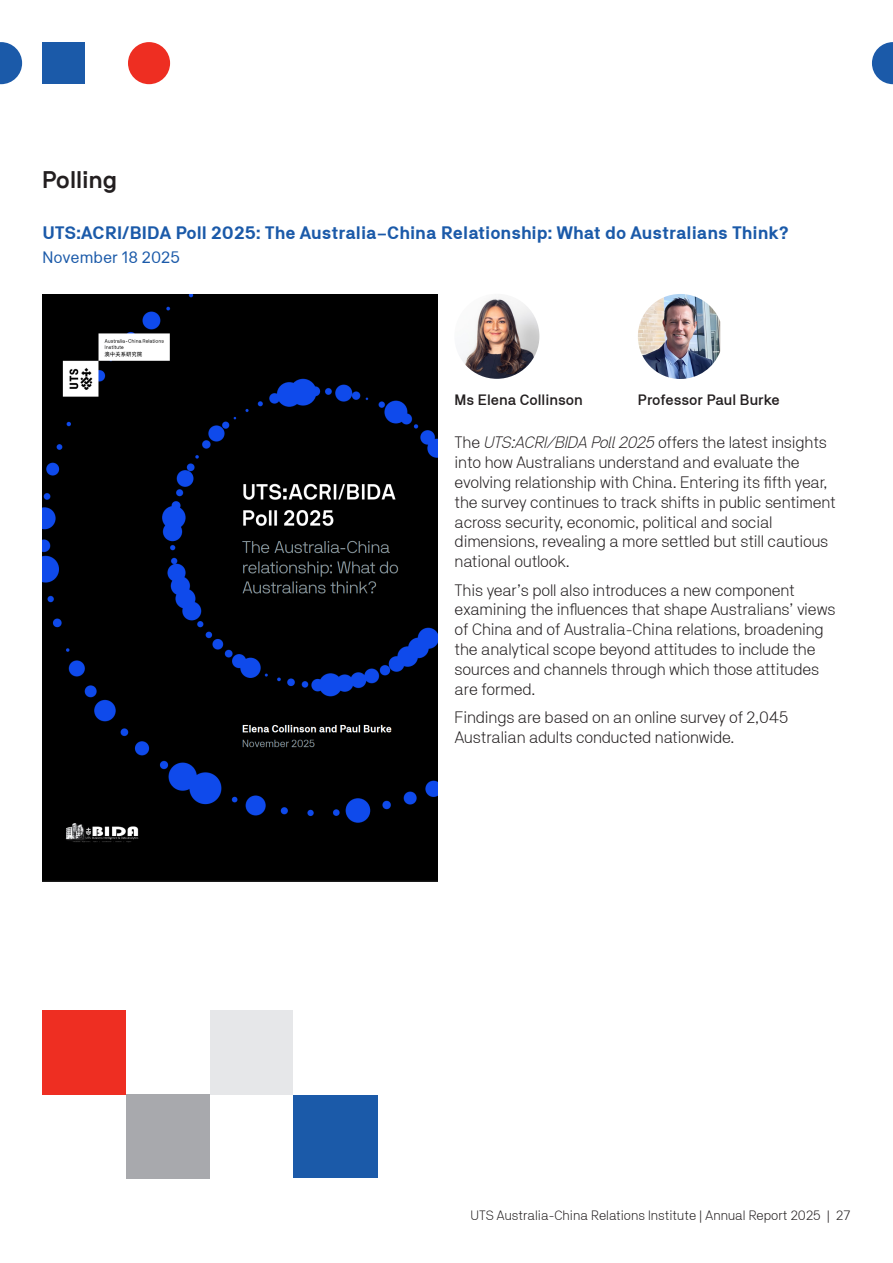
<style>
.page{position:relative;width:893px;height:1263px;background:#fff}
.page>*{position:absolute;margin:0;border:0;box-sizing:border-box;transform-origin:0 0}
.UTS_Heading_2{font:700 24px "NB International Pro";color:#231f20}
.UTS_Heading_3{font:700 18px "NB Akademie Std";color:#1b5aa9}
.UTS_Body_Copy{font:300 16.5px/19.8px "NB Akademie Std";letter-spacing:-.01em;color:#231f20}
.UTS_Heading_3-2{font:16.5px "NB Akademie Std";color:#1b5aa9}
.UTS_Body_Copy-2{font:500 15px "NB Akademie Std";color:#231f20}
.t1{font:300 13.5px "NB Akademie Std";color:#231f20}
.s1{font-style:italic}
</style>
<div class="page">
<img style="left:43px;top:294px;width:395px;height:587px">
<img style="left:454px;top:294px;width:85px;height:85px;border-radius:43px">
<img style="left:638px;top:294px;width:82px;height:85px">
<div style="left:210px;top:1010px;width:84px;height:84px;background:#e6e7e9"></div>
<div style="left:126px;top:1094px;width:84px;height:85px;background:#a8a9ad"></div>
<div style="left:43px;top:1010px;width:83px;height:84px;background:#ee2e22"></div>
<div style="left:294px;top:1095px;width:84px;height:82px;background:#1b5aa9"></div>
<div style="left:43px;top:43px;width:42px;height:41px;background:#1b5aa9"></div>
<div style="left:128px;top:42px;width:42px;height:42px;background:#ee2e22;border-radius:50%"></div>
<svg style="left:872px;top:42px;width:21px;height:42px"></svg>
<svg style="left:0;top:42px;width:22px;height:42px"></svg>
<p class="UTS_Heading_2" style="left:43px;top:165px;width:77px">Polling</p>
<p class="UTS_Heading_3" style="left:43px;top:222px;width:747px">UTS:ACRI/BIDA Poll 2025: The Australia–China Relationship: What do Australians Think?</p>
<p class="UTS_Heading_3-2" style="left:43px;top:248px;width:139px">November 18 2025</p>
<p class="UTS_Body_Copy-2" style="left:455px;top:391px;width:130px">Ms Elena Collinson</p>
<p class="UTS_Body_Copy" style="left:455px;top:432px;width:383px">The <span class="s1">UTS:ACRI/BIDA Poll 2025</span> offers the latest insights into how Australians understand and evaluate the evolving relationship with China. Entering its fifth year, the survey continues to track shifts in public sentiment across security, economic, political and social dimensions, revealing a more settled but still cautious national outlook.</p>
<p class="UTS_Body_Copy" style="left:455px;top:580px;width:382px">This year’s poll also introduces a new component examining the influences that shape Australians’ views of China and of Australia-China relations, broadening the analytical scope beyond attitudes to include the sources and channels through which those attitudes are formed.</p>
<p class="UTS_Body_Copy" style="left:455px;top:707px;width:335px">Findings are based on an online survey of 2,045<br>Australian adults conducted nationwide.</p>
<p class="UTS_Body_Copy-2" style="left:638px;top:391px;width:144px">Professor Paul Burke</p>
<p class="t1" style="left:471px;top:1208px;width:381px">UTS Australia-China Relations Institute | Annual Report 2025 | 27</p>
</div>
